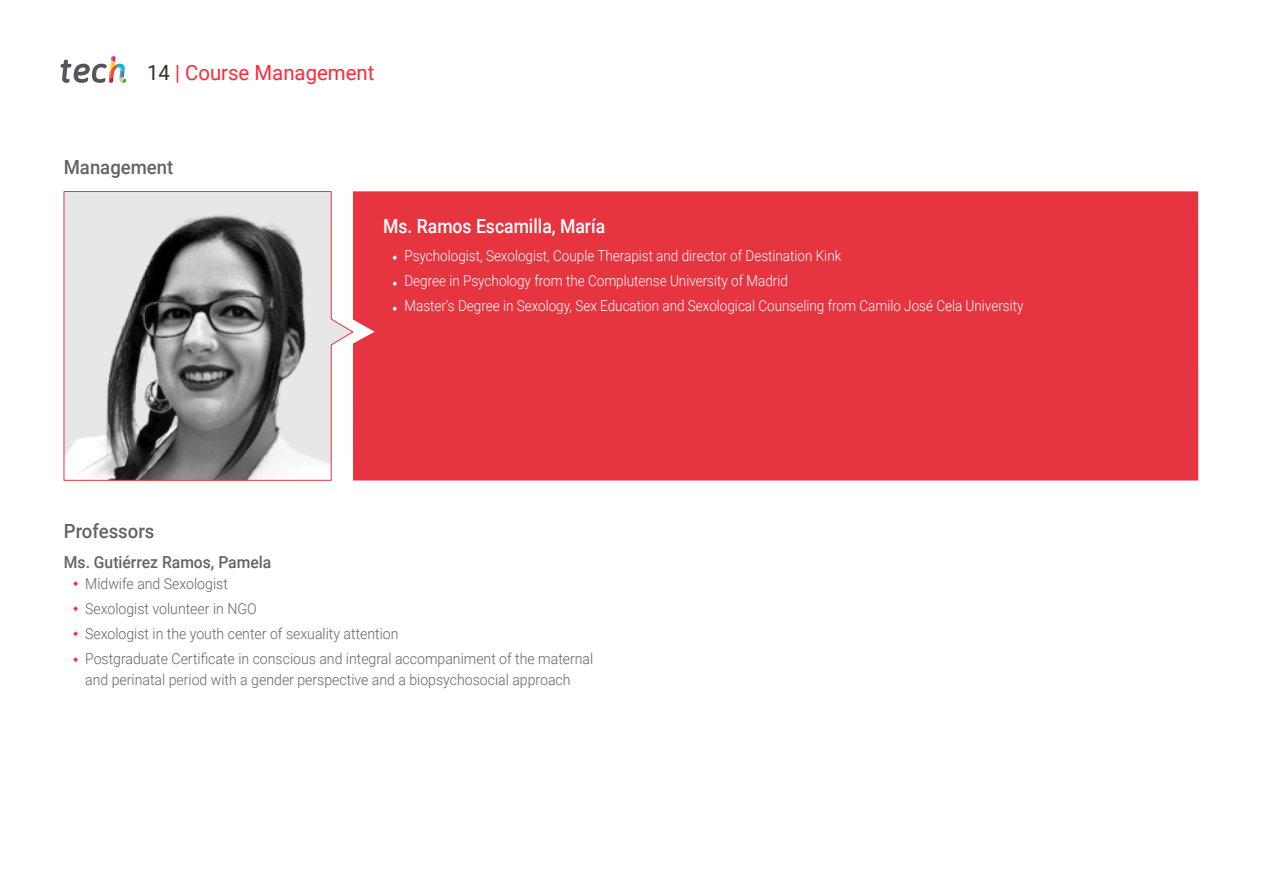
<style>
.page{position:relative;width:1263px;height:893px;background:#fff}
.page>*{position:absolute;margin:0;border:0;box-sizing:border-box;transform-origin:0 0}
.t1{font:21px "Roboto";color:#ff293a}
.t2{font:500 19.5px "Roboto";color:#fff;scale:.9 1}
.t3{font:500 19.5px "Roboto";color:#61646a;scale:.95 1}
.t4{font:500 16.5px "Roboto";color:#61646a;scale:.95 1}
.t5{font:300 15px/25.2px "Roboto";color:#61646a;scale:.94 1}
.t6{font:300 15px/25.2px "Roboto";color:#fff;scale:.9 1}
.s1{color:#312e20}
</style>
<div class="page">
<div style="left:353px;top:191px;width:845px;height:289px;background:#e73441"></div>
<svg style="left:64px;top:191px;width:289px;height:290px;background:#a9a7a7"></svg>
<svg style="left:61px;top:56px;width:65px;height:27px"></svg>
<svg style="left:393px;top:255px;width:4px;height:5px"></svg>
<svg style="left:393px;top:281px;width:4px;height:5px"></svg>
<svg style="left:393px;top:306px;width:4px;height:5px"></svg>
<h1 class="t1" style="left:147px;top:58px;width:229px"><span class="s1">14</span> | Course Management</h1>
<h2 class="t3" style="left:64px;top:154px;width:117px">Management</h2>
<h2 class="t2" style="left:383px;top:212px;width:248px">Ms. Ramos Escamilla, María</h2>
<p class="t6" style="left:404px;top:242px;width:689px">Psychologist, Sexologist, Couple Therapist and director of Destination Kink<br>Degree in Psychology from the Complutense University of Madrid<br>Master's Degree in Sexology, Sex Education and Sexological Counseling from Camilo José Cela University</p>
<h2 class="t3" style="left:64px;top:518px;width:97px">Professors</h2>
<p class="t4" style="left:64px;top:550px;width:220px">Ms. Gutiérrez Ramos, Pamela</p>
<p class="t5" style="left:85px;top:570px;width:542px">Midwife and Sexologist<br>Sexologist volunteer in NGO<br>Sexologist in the youth center of sexuality attention<br>Postgraduate Certificate in conscious and integral accompaniment of the maternal</p>
<p class="t5" style="left:85px;top:667px;width:518px">and perinatal period with a gender perspective and a biopsychosocial approach</p>
</div>
